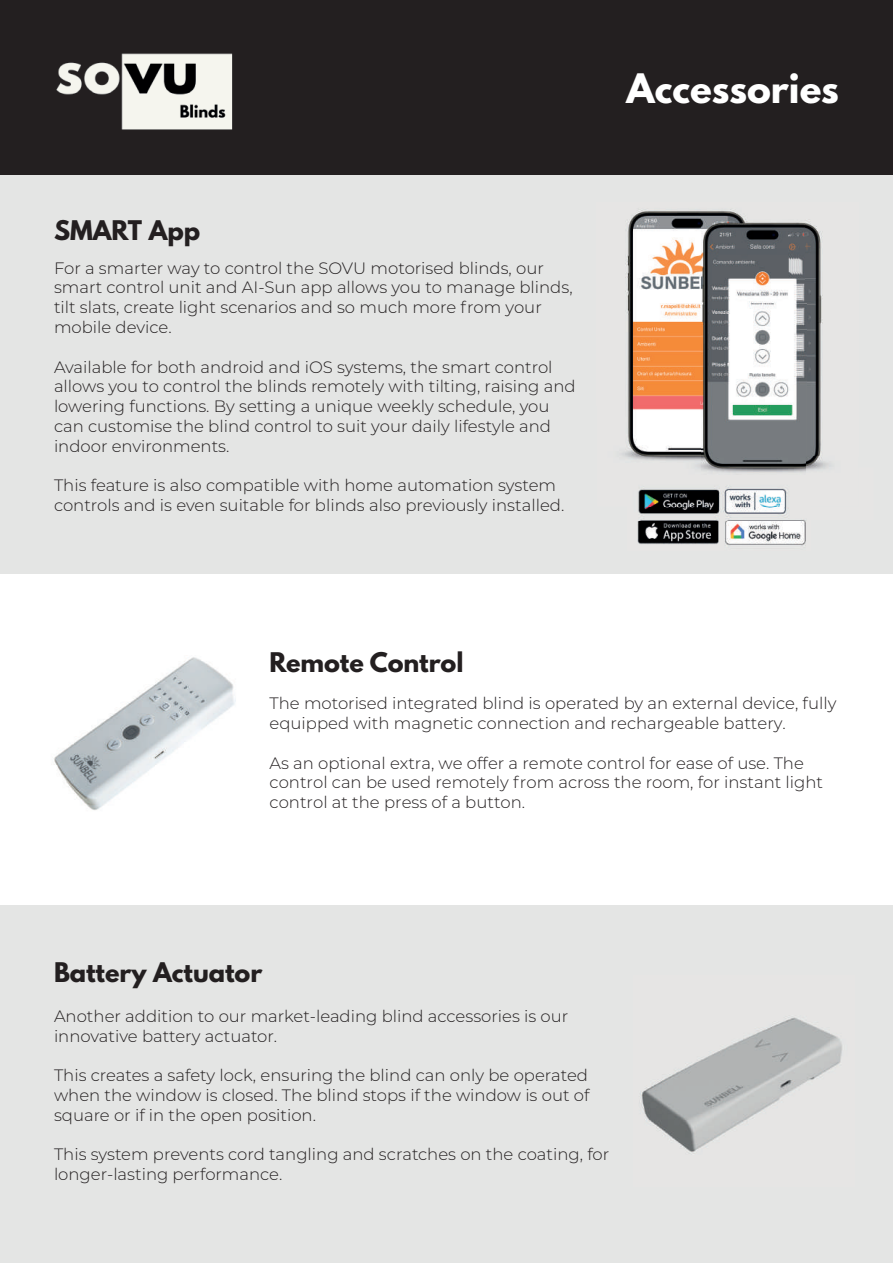
<style>
.page{position:relative;width:893px;height:1263px;background:#fff}
.page>*{position:absolute;margin:0;border:0;box-sizing:border-box;transform-origin:0 0}
.t1{font:700 36px "League Spartan";color:#fff}
.t2{font:700 24px "League Spartan";color:#231f20}
.t3{font:300 16.5px/19.8px "Montserrat";color:#231f20}
</style>
<div class="page">
<div style="left:0;top:0;width:893px;height:175px;background:#231f20"></div>
<img style="left:56px;top:53px;width:177px;height:77px">
<div style="left:0;top:175px;width:893px;height:399px;background:#e4e5e4"></div>
<div style="left:0;top:906px;width:893px;height:357px;background:#e4e5e4"></div>
<img style="left:54px;top:657px;width:182px;height:153px">
<img style="left:641px;top:1017px;width:201px;height:135px">
<img style="left:625px;top:209px;width:181px;height:196px">
<img style="left:806px;top:223px;width:25px;height:247px">
<img style="left:622px;top:405px;width:79px;height:63px">
<img style="left:701px;top:405px;width:105px;height:68px">
<img style="left:637px;top:487px;width:169px;height:59px">
<h2 class="t2" style="left:54px;top:211px;width:148px">SMART App</h2>
<p class="t3" style="left:54px;top:257px;width:520px">For a smarter way to control the SOVU motorised blinds, our smart control unit and AI-Sun app allows you to manage blinds, tilt slats, create light scenarios and so much more from your mobile device.</p>
<p class="t3" style="left:54px;top:356px;width:523px">Available for both android and iOS systems, the smart control allows you to control the blinds remotely with tilting, raising and lowering functions. By setting a unique weekly schedule, you can customise the blind control to suit your daily lifestyle and indoor environments.</p>
<p class="t3" style="left:54px;top:475px;width:512px">This feature is also compatible with home automation system controls and is even suitable for blinds also previously installed.</p>
<h1 class="t1" style="left:627px;top:60px;width:214px">Accessories</h1>
<h2 class="t2" style="left:270px;top:643px;width:195px">Remote Control</h2>
<p class="t3" style="left:270px;top:693px;width:568px">The motorised integrated blind is operated by an external device, fully equipped with magnetic connection and rechargeable battery.</p>
<p class="t3" style="left:270px;top:752px;width:555px">As an optional extra, we offer a remote control for ease of use. The control can be used remotely from across the room, for instant light control at the press of a button.</p>
<h2 class="t2" style="left:54px;top:953px;width:210px">Battery Actuator</h2>
<p class="t3" style="left:54px;top:1005px;width:516px">Another addition to our market-leading blind accessories is our innovative battery actuator.</p>
<p class="t3" style="left:54px;top:1065px;width:537px;text-align:justify">This creates a safety lock, ensuring the blind can only be operated when the window is closed. The blind stops if the window is out of square or if in the open position.</p>
<p class="t3" style="left:54px;top:1144px;width:557px">This system prevents cord tangling and scratches on the coating, for longer-lasting performance.</p>
</div>
